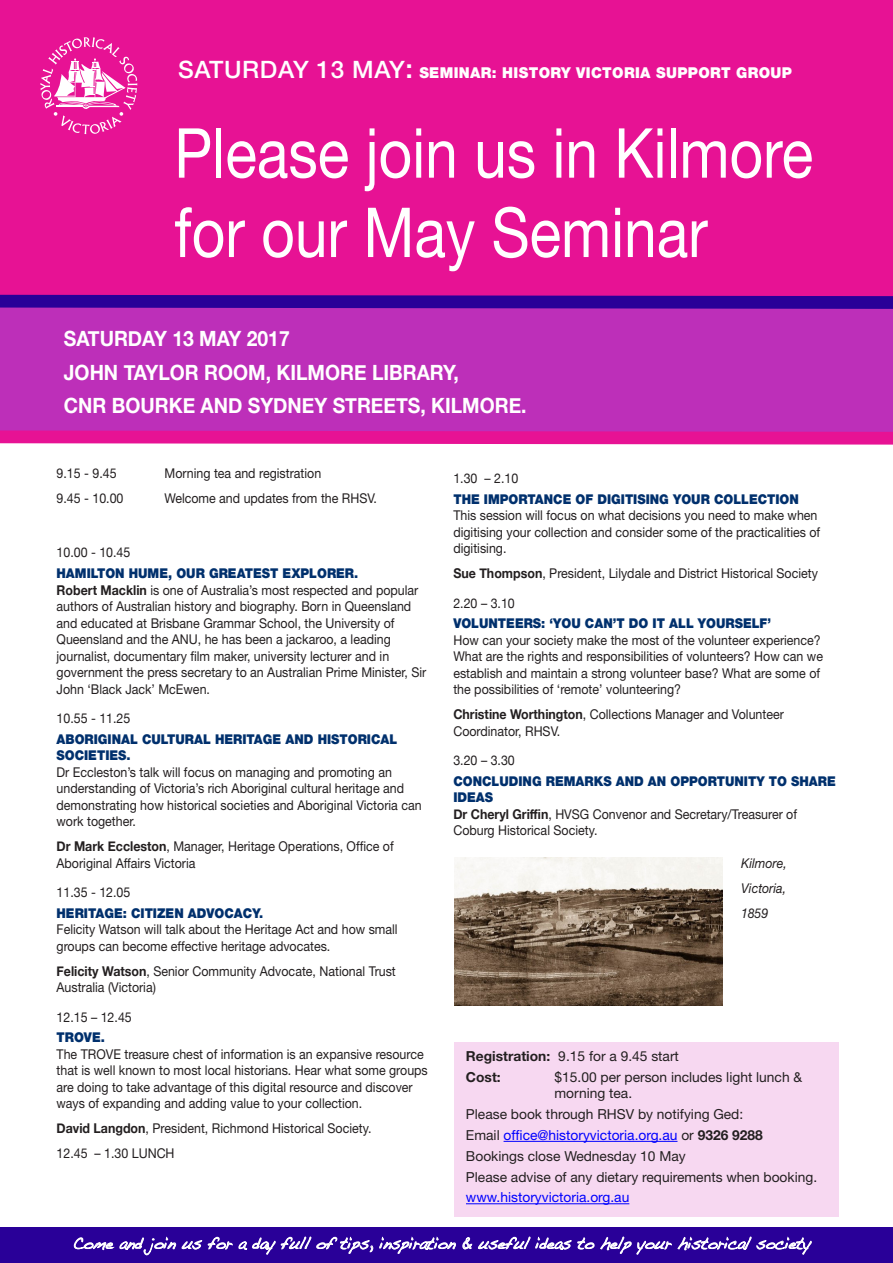
<style>
.page{position:relative;width:893px;height:1263px;background:#fff}
.page>*{position:absolute;margin:0;border:0;box-sizing:border-box;transform-origin:0 0}
.t1{font:69px "Helvetica Neue";color:#fff;scale:.85 1}
.RED_DATE_HEADING{font:700 21px "Helvetica Neue";color:#fff;scale:.92 1}
.body_tabbed{font:16.5px "Handwriting Dakota";color:#fff;scale:.92 1}
.t2{font:900 15px "Helvetica Neue CE";letter-spacing:.025em;color:#fff;scale:.96 1}
.t3{font:13.8px/16.5px "Helvetica Neue";color:#231f20}
.t4{font:13.8px "Helvetica Neue";color:#00f}
.t5{font:700 13.8px "Helvetica Neue CE";color:#231f20}
.main_text{font:13.5px/16.5px "Helvetica Neue";color:#231f20;scale:.92 1}
.SEMINAR_HEDS{font:900 13.5px/16.5px "Helvetica Neue CE";color:#00306d;scale:.92 1}
.TIMES{font:13.5px "Helvetica Neue";color:#231f20;scale:.92 1}
.main_text-2{font:italic 13.5px "Helvetica Neue CE";color:#231f20;scale:.92 1}
.main_text-3{font:13.5px "Helvetica Neue";color:#231f20;scale:.92 1}
.s1{font-weight:500;font-size:24px}
.s2{font-weight:500;font-size:27px}
.s3{font-weight:700}
.s4{font-family:"Helvetica Neue CE";font-weight:700}
.s5{color:#231f20}
.s6{font-family:"Helvetica Neue CE";font-weight:700;color:#231f20}
</style>
<div class="page">
<div style="left:0;top:0;width:892px;height:296px;background:#e71294"></div>
<div style="left:455px;top:1042px;width:384px;height:174px;background:#f7d8f1"></div>
<hr style="left:504px;top:1141px;width:173px;height:1px;background:#00f">
<hr style="left:466px;top:1203px;width:163px;height:1px;background:#00f">
<div style="left:0;top:1227px;width:893px;height:36px;background:#290098"></div>
<svg style="left:73px;top:1236px;width:383px;height:20px"></svg>
<svg style="left:462px;top:1236px;width:350px;height:19px"></svg>
<div style="left:0;top:307px;width:893px;height:130px;background:#bd2fb9"></div>
<svg style="left:40px;top:37px;width:97px;height:97px"></svg>
<svg style="left:0;top:430px;width:893px;height:15px;background:#e5259e"></svg>
<svg style="left:0;top:288px;width:893px;height:21px"></svg>
<img style="left:455px;top:857px;width:267px;height:148px">
<p class="t2" style="left:178px;top:63px;width:641px"><span class="s1">SATURDAY 13 MAY</span><span class="s2">:</span> SEMINAR: HISTORY VICTORIA SUPPORT GROUP</p>
<p class="t1" style="left:174px;top:103px;width:753px">Please join us in Kilmore</p>
<p class="t1" style="left:174px;top:183px;width:629px">for our May Seminar</p>
<p class="RED_DATE_HEADING" style="left:64px;top:322px;width:247px">SATURDAY 13 MAY 2017</p>
<p class="RED_DATE_HEADING" style="left:64px;top:356px;width:431px">JOHN TAYLOR ROOM, KILMORE LIBRARY,</p>
<p class="RED_DATE_HEADING" style="left:64px;top:389px;width:504px">CNR BOURKE AND SYDNEY STREETS, KILMORE.</p>
<p class="main_text" style="left:57px;top:465px;width:67px">9.15 - 9.45</p>
<p class="main_text" style="left:165px;top:465px;width:172px">Morning tea and registration</p>
<p class="main_text" style="left:57px;top:490px;width:74px">9.45 - 10.00</p>
<p class="main_text" style="left:165px;top:490px;width:232px">Welcome and updates from the RHSV.</p>
<p class="TIMES" style="left:453px;top:468px;width:72px">1.30 – 2.10</p>
<p class="SEMINAR_HEDS" style="left:453px;top:491px;width:377px">THE IMPORTANCE OF DIGITISING YOUR COLLECTION</p>
<p class="main_text" style="left:453px;top:507px;width:400px">This session will focus on what decisions you need to make when digitising your collection and consider some of the practicalities of digitising.</p>
<p class="main_text" style="left:453px;top:565px;width:398px"><span class="s3">Sue Thompson</span>, President, Lilydale and District Historical Society</p>
<p class="TIMES" style="left:453px;top:593px;width:68px">2.20 – 3.10</p>
<p class="SEMINAR_HEDS" style="left:453px;top:615px;width:347px">VOLUNTEERS: ‘YOU CAN’T DO IT ALL YOURSELF’</p>
<p class="main_text" style="left:453px;top:632px;width:403px">How can your society make the most of the volunteer experience?<br>What are the rights and responsibilities of volunteers? How can we establish and maintain a strong volunteer base? What are some of the possibilities of ‘remote’ volunteering?</p>
<p class="main_text" style="left:453px;top:706px;width:361px"><span class="s3">Christine Worthington</span>, Collections Manager and Volunteer<br>Coordinator, RHSV.</p>
<p class="TIMES" style="left:453px;top:750px;width:68px">3.20 – 3.30</p>
<p class="SEMINAR_HEDS" style="left:453px;top:773px;width:417px">CONCLUDING REMARKS AND AN OPPORTUNITY TO SHARE<br>IDEAS</p>
<p class="main_text" style="left:453px;top:806px;width:375px"><span class="s3">Dr Cheryl Griffin</span>, HVSG Convenor and Secretary/Treasurer of<br>Coburg Historical Society.</p>
<p class="main_text-3" style="left:57px;top:543px;width:82px">10.00 - 10.45</p>
<p class="SEMINAR_HEDS" style="left:57px;top:565px;width:329px">HAMILTON HUME, OUR GREATEST EXPLORER.</p>
<p class="main_text" style="left:57px;top:581px;width:403px"><span class="s3">Robert Macklin</span> is one of Australia’s most respected and popular authors of Australian history and biography. Born in Queensland and educated at Brisbane Grammar School, the University of Queensland and the ANU, he has been a jackaroo, a leading journalist, documentary film maker, university lecturer and in government the press secretary to an Australian Prime Minister, Sir John ‘Black Jack’ McEwen.</p>
<p class="TIMES" style="left:57px;top:708px;width:82px">10.55 - 11.25</p>
<p class="SEMINAR_HEDS" style="left:57px;top:731px;width:372px">ABORIGINAL CULTURAL HERITAGE AND HISTORICAL<br>SOCIETIES.</p>
<p class="main_text" style="left:57px;top:763px;width:398px">Dr Eccleston’s talk will focus on managing and promoting an understanding of Victoria’s rich Aboriginal cultural heritage and demonstrating how historical societies and Aboriginal Victoria can work together.</p>
<p class="main_text" style="left:57px;top:838px;width:368px"><span class="s3">Dr Mark Eccleston</span>, Manager, Heritage Operations, Office of<br>Aboriginal Affairs Victoria</p>
<p class="TIMES" style="left:57px;top:882px;width:82px">11.35 - 12.05</p>
<p class="SEMINAR_HEDS" style="left:57px;top:905px;width:226px">HERITAGE: CITIZEN ADVOCACY.</p>
<p class="main_text" style="left:57px;top:921px;width:372px">Felicity Watson will talk about the Heritage Act and how small groups can become effective heritage advocates.</p>
<p class="main_text" style="left:57px;top:962px;width:370px"><span class="s3">Felicity Watson</span>, Senior Community Advocate, National Trust<br>Australia (Victoria)</p>
<p class="TIMES" style="left:57px;top:1007px;width:83px">12.15 – 12.45</p>
<p class="SEMINAR_HEDS" style="left:57px;top:1029px;width:54px">TROVE.</p>
<p class="main_text" style="left:57px;top:1045px;width:405px">The TROVE treasure chest of information is an expansive resource that is well known to most local historians. Hear what some groups are doing to take advantage of this digital resource and discover ways of expanding and adding value to your collection.</p>
<p class="main_text" style="left:57px;top:1120px;width:344px"><span class="s3">David Langdon</span>, President, Richmond Historical Society.</p>
<p class="main_text" style="left:57px;top:1145px;width:130px">12.45 – 1.30 LUNCH</p>
<p class="main_text-2" style="left:741px;top:855px;width:51px">Kilmore,</p>
<p class="main_text-2" style="left:741px;top:880px;width:51px">Victoria,</p>
<p class="main_text-2" style="left:741px;top:905px;width:31px">1859</p>
<p class="t3" style="left:466px;top:1047px;width:215px"><span class="s4">Registration:</span> 9.15 for a 9.45 start</p>
<p class="t5" style="left:466px;top:1068px;width:36px">Cost:</p>
<p class="t3" style="left:554px;top:1068px;width:249px">$15.00 per person includes light lunch &amp; morning tea.</p>
<p class="t3" style="left:466px;top:1106px;width:279px">Please book through RHSV by notifying Ged:</p>
<p class="t4" style="left:466px;top:1127px;width:298px"><span class="s5">Email</span> office@historyvictoria.org.au <span class="s5">or</span> <span class="s6">9326 9288</span></p>
<p class="t3" style="left:466px;top:1147px;width:221px">Bookings close Wednesday 10 May</p>
<p class="t3" style="left:466px;top:1168px;width:353px">Please advise of any dietary requirements when booking.</p>
<p class="t4" style="left:466px;top:1189px;width:165px">www.historyvictoria.org.au</p>
<p class="body_tabbed" style="left:73px;top:1233px;width:803px">Come and join us for a day full of tips, inspiration &amp; useful ideas to help your historical society</p>
</div>
